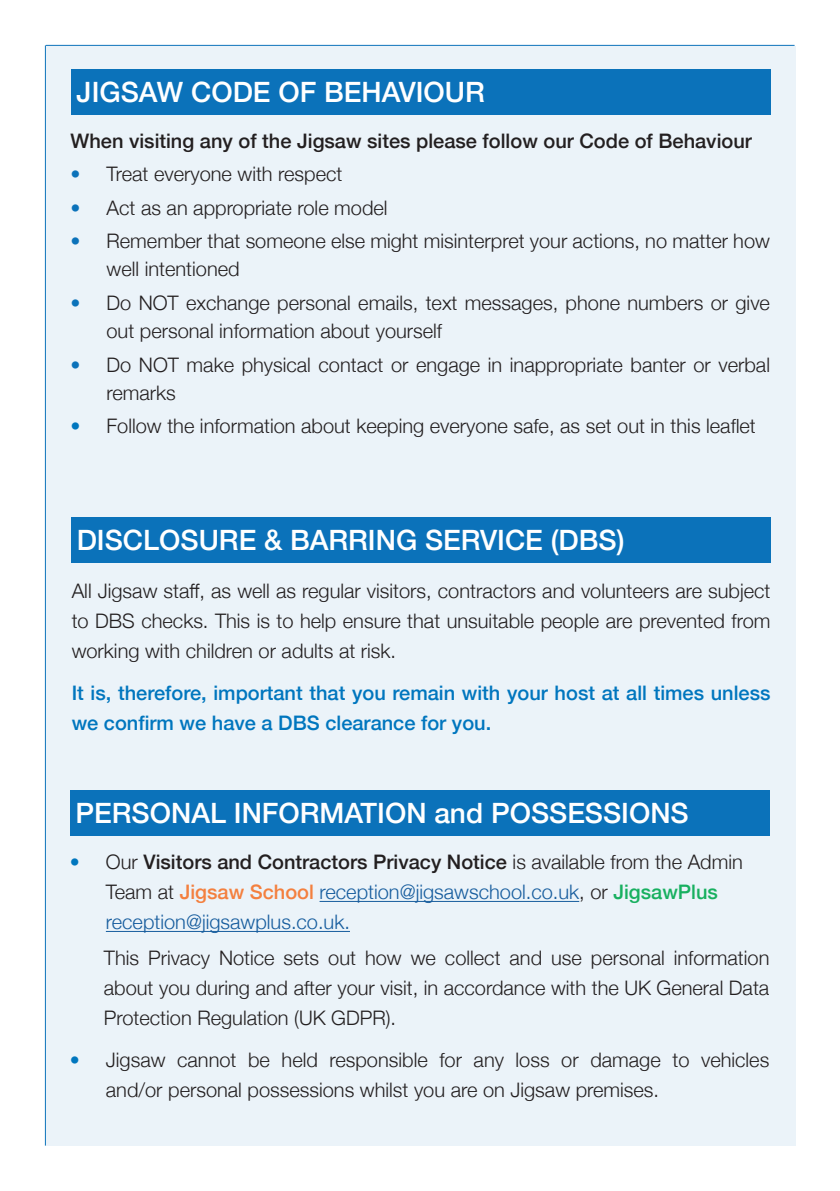
<style>
.page{position:relative;width:840px;height:1191px;background:#fff}
.page>*{position:absolute;margin:0;border:0;box-sizing:border-box;transform-origin:0 0}
.t1{font:500 28px "Helvetica Neue";color:#fff}
.t2{font:300 20px/30px "Helvetica Neue";color:#231f20}
.t3{font:300 20px/30px "Helvetica Neue";color:#175d9e}
.t4{font:500 20px/30px "Helvetica Neue";color:#0076be}
.t5{font:500 20px "Helvetica Neue";color:#231f20}
.s1{color:#0b72ba}
.s2{color:#0076be}
.s3{color:#231f20}
.s4{font-weight:500;color:#231f20}
.s5{font-weight:500;color:#f4803f}
.s6{font-weight:500;color:#18b060}
</style>
<div class="page">
<hr style="left:45px;top:45px;width:1px;height:1100px;background:#0b72ba">
<hr style="left:46px;top:45px;width:748px;height:1px;background:#0b72ba">
<div style="left:46px;top:46px;width:749px;height:1099px;background:#ebf3f9"></div>
<div style="left:71px;top:69px;width:699px;height:46px;background:#0b72ba"></div>
<div style="left:71px;top:517px;width:699px;height:46px;background:#0b72ba"></div>
<div style="left:70px;top:790px;width:699px;height:45px;background:#0b72ba"></div>
<hr style="left:319px;top:901px;width:260px;height:1px;background:#175d9e">
<hr style="left:106px;top:931px;width:244px;height:1px;background:#175d9e">
<p class="t1" style="left:77px;top:70px;width:409px">JIGSAW CODE OF BEHAVIOUR</p>
<p class="t5" style="left:70px;top:124px;width:682px">When visiting any of the Jigsaw sites please follow our Code of Behaviour</p>
<p class="t2" style="left:70px;top:157px;width:273px"><span class="s1">•</span> Treat everyone with respect</p>
<p class="t2" style="left:70px;top:191px;width:318px"><span class="s1">•</span> Act as an appropriate role model</p>
<p class="t2" style="left:106px;top:226px;width:664px;line-height:28px;text-indent:-36px"><span class="s1">•</span> Remember that someone else might misinterpret your actions, no matter how well intentioned</p>
<p class="t2" style="left:106px;top:287px;width:664px;line-height:28px;text-indent:-36px"><span class="s1">•</span> Do NOT exchange personal emails, text messages, phone numbers or give out personal information about yourself</p>
<p class="t2" style="left:106px;top:349px;width:664px;line-height:28px;text-indent:-36px"><span class="s1">•</span> Do NOT make physical contact or engage in inappropriate banter or verbal remarks</p>
<p class="t2" style="left:70px;top:410px;width:686px"><span class="s2">•</span> Follow the information about keeping everyone safe, as set out in this leaflet</p>
<p class="t1" style="left:77px;top:518px;width:549px">DISCLOSURE &amp; BARRING SERVICE (DBS)</p>
<p class="t2" style="left:72px;top:575px;width:700px;text-align:justify">All Jigsaw staff, as well as regular visitors, contractors and volunteers are subject to DBS checks. This is to help ensure that unsuitable people are prevented from working with children or adults at risk.</p>
<p class="t4" style="left:72px;top:676px;width:700px">It is, therefore, important that you remain with your host at all times unless we confirm we have a DBS clearance for you.</p>
<p class="t1" style="left:75px;top:790px;width:614px">PERSONAL INFORMATION and POSSESSIONS</p>
<p class="t3" style="left:106px;top:846px;width:638px;text-indent:-36px"><span class="s2">•</span> <span class="s3">Our</span> <span class="s4">Visitors and Contractors Privacy Notice</span> <span class="s3">is available from the Admin<br>Team at</span> <span class="s5">Jigsaw School</span> reception@jigsawschool.co.uk<span class="s3">, or</span> <span class="s6">JigsawPlus </span>reception@jigsawplus.co.uk.</p>
<p class="t2" style="left:104px;top:941px;width:666px;text-align:justify">This Privacy Notice sets out how we collect and use personal information about you during and after your visit, in accordance with the UK General Data Protection Regulation (UK GDPR).</p>
<p class="t2" style="left:106px;top:1043px;width:664px;text-indent:-36px"><span class="s2">•</span> Jigsaw cannot be held responsible for any loss or damage to vehicles and/or personal possessions whilst you are on Jigsaw premises.</p>
</div>
